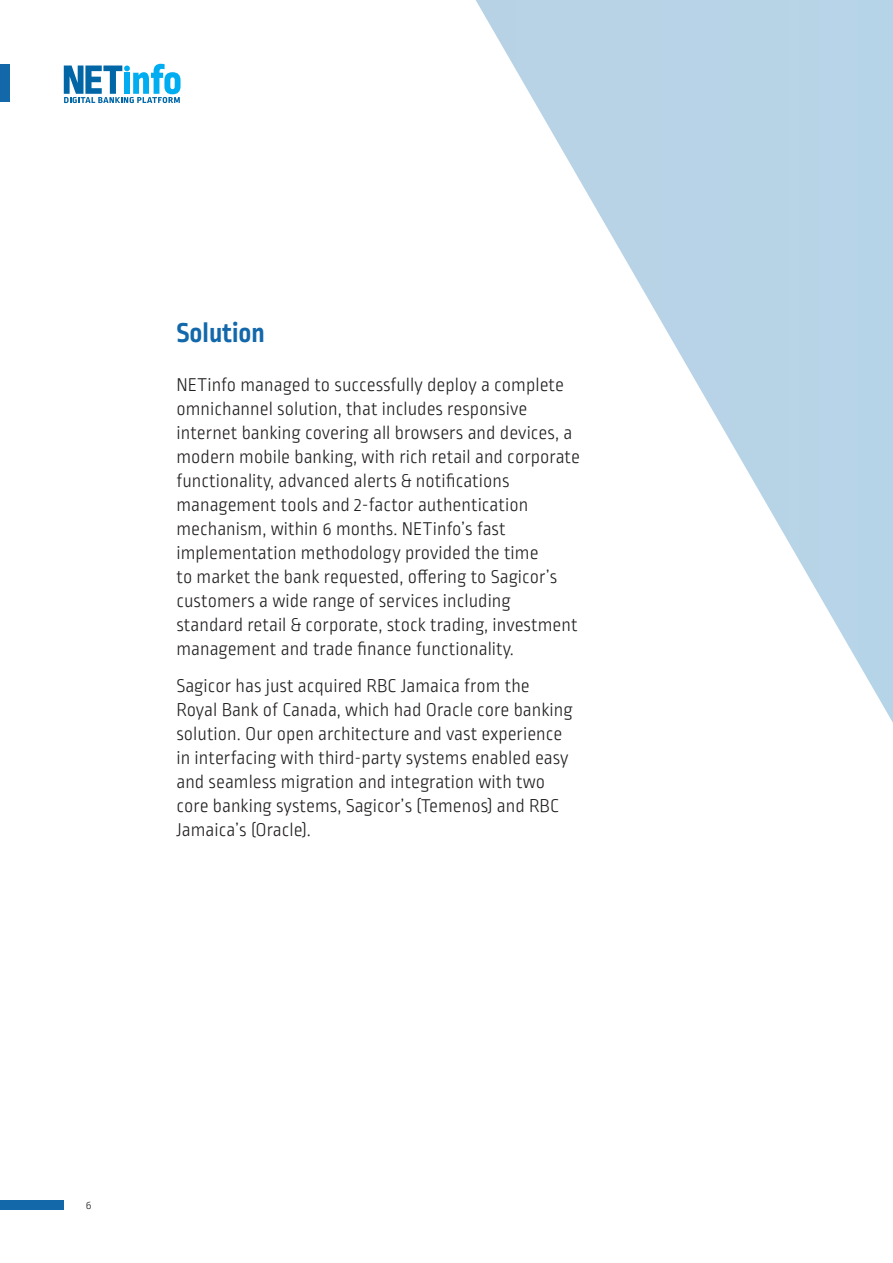
<style>
.page{position:relative;width:893px;height:1263px;background:#fff}
.page>*{position:absolute;margin:0;border:0;box-sizing:border-box;transform-origin:0 0}
.t1{font:700 28.8px "Ropa Sans Pro";color:#1268aa}
.t2{font:300 19.5px/24px "Ropa Sans Pro";color:#231f20}
.t3{font:300 12px "Ropa Sans Pro";color:#231f20}
</style>
<div class="page">
<svg style="left:64px;top:64px;width:117px;height:39px"></svg>
<div style="left:0;top:64px;width:10px;height:37px;background:#1268a9"></div>
<div style="left:0;top:1200px;width:64px;height:10px;background:#1268a9"></div>
<svg style="left:476px;top:0;width:417px;height:723px"></svg>
<p class="t1" style="left:176px;top:316px;width:90px">Solution</p>
<p class="t2" style="left:176px;top:374px;width:405px">NETinfo managed to successfully deploy a complete omnichannel solution, that includes responsive internet banking covering all browsers and devices, a modern mobile banking, with rich retail and corporate functionality, advanced alerts &amp; notifications management tools and 2-factor authentication mechanism, within 6 months. NETinfo’s fast implementation methodology provided the time<br>to market the bank requested, offering to Sagicor’s customers a wide range of services including standard retail &amp; corporate, stock trading, investment management and trade finance functionality.</p>
<p class="t2" style="left:176px;top:675px;width:398px">Sagicor has just acquired RBC Jamaica from the Royal Bank of Canada, which had Oracle core banking solution. Our open architecture and vast experience in interfacing with third-party systems enabled easy and seamless migration and integration with two core banking systems, Sagicor’s (Temenos) and RBC Jamaica’s (Oracle).</p>
<p class="t3" style="left:86px;top:1198px;width:7px">6</p>
</div>
